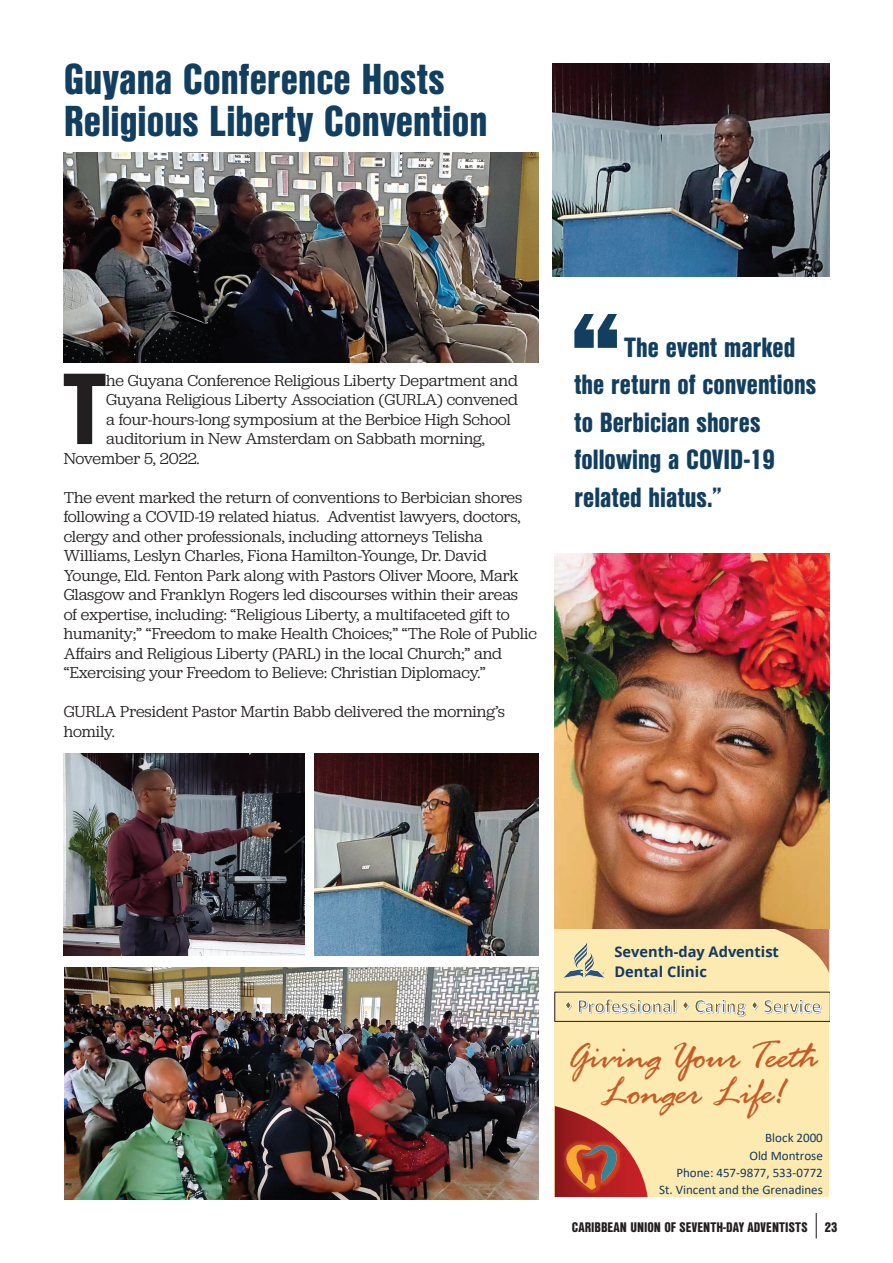
<style>
.page{position:relative;width:893px;height:1263px;background:#fff}
.page>*{position:absolute;margin:0;border:0;box-sizing:border-box;transform-origin:0 0}
.t1{font:900 97.95px "Nimbus San Con L";color:#231f20}
.t2{font:900 42px/42px "Nimbus San Con L";color:#123f5f}
.t3{font:40.65px/36px "Rage Italic Let Plain";color:#c55c27;text-align:center}
.t4{font:900 27px/37.5px "Nimbus San Con L";color:#123f5f}
.t5{font:16.5px/19.5px "Jubilat";letter-spacing:-.005em;color:#231f20}
.t6{font:700 14.55px/20px "Open Sans";color:#133962}
.t7{font:900 13.5px "Nimbus San Con L";color:#231f20}
.t8{font:13.05px/17.1px "Calibri";color:#133962;text-align:right}
</style>
<div class="page">
<img style="left:65px;top:967px;width:474px;height:232px">
<img style="left:64px;top:153px;width:475px;height:209px">
<img style="left:64px;top:754px;width:241px;height:201px">
<img style="left:552px;top:64px;width:277px;height:213px">
<img style="left:314px;top:754px;width:225px;height:201px">
<div style="left:555px;top:555px;width:274px;height:642px;background:#fceab0"></div>
<img style="left:555px;top:928px;width:274px;height:45px">
<img style="left:556px;top:929px;width:56px;height:49px">
<svg style="left:555px;top:1106px;width:93px;height:91px"></svg>
<img style="left:558px;top:1133px;width:66px;height:64px">
<img style="left:565px;top:1140px;width:53px;height:53px">
<svg style="left:555px;top:992px;width:274px;height:29px"></svg>
<img style="left:555px;top:554px;width:274px;height:374px">
<img style="left:556px;top:1106px;width:92px;height:12px">
<svg style="left:816px;top:1213px;width:1px;height:25px"></svg>
<svg style="left:574px;top:314px;width:43px;height:34px"></svg>
<h2 class="t2" style="left:64px;top:56px;width:425px">Guyana Conference Hosts<br>Religious Liberty Convention</h2>
<h1 class="t1" style="left:63px;top:335px;width:45px">T</h1>
<p class="t5" style="left:106px;top:370px;width:413px">he Guyana Conference Religious Liberty Department and</p>
<p class="t5" style="left:106px;top:389px;width:413px">Guyana Religious Liberty Association (GURLA) convened</p>
<p class="t5" style="left:106px;top:409px;width:406px">a four-hours-long symposium at the Berbice High School</p>
<p class="t5" style="left:106px;top:428px;width:380px">auditorium in New Amsterdam on Sabbath morning,</p>
<p class="t5" style="left:64px;top:448px;width:137px">November 5, 2022.</p>
<p class="t5" style="left:64px;top:487px;width:474px">The event marked the return of conventions to Berbician shores following a COVID-19 related hiatus. Adventist lawyers, doctors, clergy and other professionals, including attorneys Telisha Williams, Leslyn Charles, Fiona Hamilton-Younge, Dr. David Younge, Eld. Fenton Park along with Pastors Oliver Moore, Mark Glasgow and Franklyn Rogers led discourses within their areas<br>of expertise, including: “Religious Liberty, a multifaceted gift to humanity;” “Freedom to make Health Choices;” “The Role of Public Affairs and Religious Liberty (PARL) in the local Church;” and “Exercising your Freedom to Believe: Christian Diplomacy.”</p>
<p class="t5" style="left:64px;top:701px;width:443px">GURLA President Pastor Martin Babb delivered the morning’s homily.</p>
<h3 class="t4" style="left:574px;top:327px;width:243px;text-indent:50px">The event marked the return of conventions to Berbician shores following a COVID-19 related hiatus.”</h3>
<p class="t6" style="left:614px;top:941px;width:166px">Seventh-day Adventist<br>Dental Clinic</p>
<h3 class="t3" style="left:567px;top:1044px;width:252px">Giving Your Teeth<br>Longer Life!</h3>
<p class="t8" style="left:659px;top:1129px;width:165px">Block 2000<br>Old Montrose<br>Phone: 457-9877, 533-0772<br>St. Vincent and the Grenadines</p>
<p class="t7" style="left:572px;top:1217px;width:237px">CARIBBEAN UNION OF SEVENTH-DAY ADVENTISTS</p>
<p class="t7" style="left:825px;top:1217px;width:14px">23</p>
</div>
